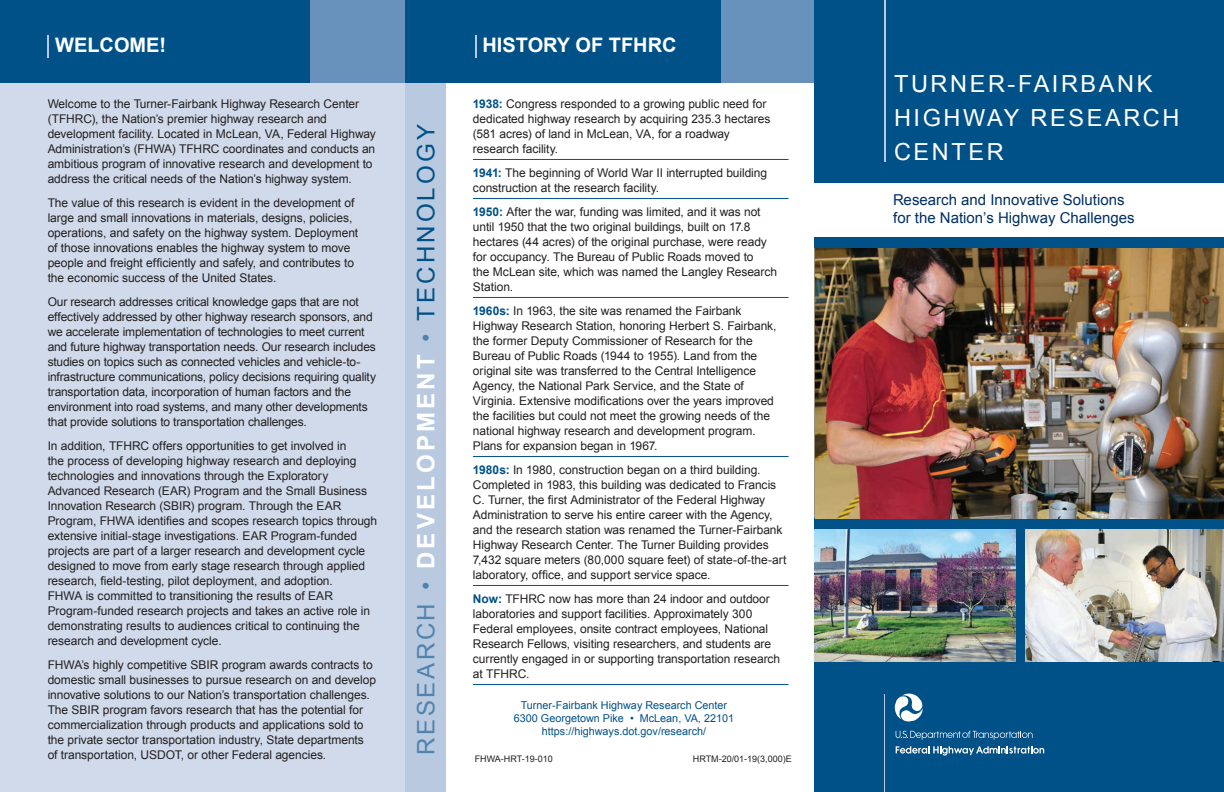
<style>
.page{position:relative;width:1224px;height:792px;background:#fff}
.page>*{position:absolute;margin:0;border:0;box-sizing:border-box;transform-origin:0 0}
.t1{font:700 24.1px "Arial";letter-spacing:.13em;color:#fff}
.t2{font:23.5px/34px "Arial";letter-spacing:.11em;color:#fff}
.t3{font:700 20px "Arial";color:#fff}
.t4{font:15px/18px "Arial";color:#002f63}
.t5{font:12px/15px "Arial";letter-spacing:-.005em;color:#231f20}
.t6{font:10.8px/13px "Arial";color:#005187;text-align:center}
.t7{font:9px "Arial";color:#231f20}
.s1{font-weight:400;color:#5083af}
.s2{font-weight:400;color:#005187}
.s3{font-weight:700;color:#005187}
</style>
<div class="page">
<div style="left:405px;top:83px;width:40px;height:709px;background:#b9c9df"></div>
<div style="left:405px;top:0;width:351px;height:83px;background:#005187"></div>
<div style="left:0;top:0;width:405px;height:792px;background:#d0daea"></div>
<div style="left:721px;top:0;width:95px;height:83px;background:#6892bb"></div>
<div style="left:814px;top:0;width:410px;height:792px;background:#005187"></div>
<hr style="left:884px;top:694px;width:1px;height:98px;background:#b9c9df">
<hr style="left:885px;top:0;width:1px;height:161px;background:#b9c9df">
<svg style="left:475px;top:35px;width:1px;height:23px"></svg>
<div style="left:0;top:0;width:310px;height:83px;background:#005187"></div>
<svg style="left:48px;top:35px;width:1px;height:23px"></svg>
<hr style="left:473px;top:684px;width:316px;height:1px;background:#005187">
<hr style="left:473px;top:585px;width:316px;height:1px;background:#005187">
<hr style="left:473px;top:456px;width:316px;height:1px;background:#005187">
<hr style="left:473px;top:297px;width:316px;height:1px;background:#005187">
<hr style="left:473px;top:198px;width:316px;height:1px;background:#005187">
<hr style="left:473px;top:159px;width:316px;height:1px;background:#005187">
<div style="left:809px;top:183px;width:415px;height:54px;background:#fff"></div>
<div style="left:310px;top:0;width:95px;height:83px;background:#6892bb"></div>
<img style="left:815px;top:248px;width:409px;height:270px">
<svg style="left:896px;top:731px;width:137px;height:9px"></svg>
<svg style="left:895px;top:693px;width:28px;height:29px"></svg>
<svg style="left:896px;top:746px;width:148px;height:10px"></svg>
<img style="left:814px;top:530px;width:202px;height:132px">
<img style="left:1025px;top:530px;width:199px;height:132px">
<h1 class="t3" style="left:55px;top:32px;width:113px">WELCOME!</h1>
<p class="t5" style="left:48px;top:96px;width:330px">Welcome to the Turner-Fairbank Highway Research Center (TFHRC), the Nation’s premier highway research and development facility. Located in McLean, VA, Federal Highway Administration’s (FHWA) TFHRC coordinates and conducts an ambitious program of innovative research and development to address the critical needs of the Nation’s highway system.</p>
<p class="t5" style="left:48px;top:195px;width:312px">The value of this research is evident in the development of large and small innovations in materials, designs, policies, operations, and safety on the highway system. Deployment of those innovations enables the highway system to move people and freight efficiently and safely, and contributes to the economic success of the United States.</p>
<p class="t5" style="left:48px;top:294px;width:330px">Our research addresses critical knowledge gaps that are not effectively addressed by other highway research sponsors, and we accelerate implementation of technologies to meet current and future highway transportation needs. Our research includes studies on topics such as connected vehicles and vehicle-to&shy;infrastructure communications, policy decisions requiring quality transportation data, incorporation of human factors and the environment into road systems, and many other developments that provide solutions to transportation challenges.</p>
<p class="t5" style="left:48px;top:438px;width:331px">In addition, TFHRC offers opportunities to get involved in<br>the process of developing highway research and deploying technologies and innovations through the Exploratory Advanced Research (EAR) Program and the Small Business Innovation Research (SBIR) program. Through the EAR Program, FHWA identifies and scopes research topics through extensive initial-stage investigations. EAR Program-funded projects are part of a larger research and development cycle designed to move from early stage research through applied research, field-testing, pilot deployment, and adoption.<br>FHWA is committed to transitioning the results of EAR Program-funded research projects and takes an active role in demonstrating results to audiences critical to continuing the research and development cycle.</p>
<p class="t5" style="left:48px;top:657px;width:330px">FHWA’s highly competitive SBIR program awards contracts to domestic small businesses to pursue research on and develop innovative solutions to our Nation’s transportation challenges.<br>The SBIR program favors research that has the potential for commercialization through products and applications sold to the private sector transportation industry, State departments of transportation, USDOT, or other Federal agencies.</p>
<h1 class="t1" style="left:410px;top:755px;width:632px;rotate:-90deg"><span class="s1">RESEARCH •</span> DEVELOPMENT <span class="s1">•</span> <span class="s2">TECHNOLOGY</span></h1>
<h1 class="t3" style="left:483px;top:32px;width:196px">HISTORY OF TFHRC</h1>
<p class="t5" style="left:473px;top:96px;width:299px"><span class="s3">1938:</span> Congress responded to a growing public need for dedicated highway research by acquiring 235.3 hectares (581 acres) of land in McLean, VA, for a roadway research facility.</p>
<p class="t5" style="left:473px;top:165px;width:296px"><span class="s3">1941:</span> The beginning of World War II interrupted building construction at the research facility.</p>
<p class="t5" style="left:473px;top:204px;width:306px"><span class="s3">1950:</span> After the war, funding was limited, and it was not until 1950 that the two original buildings, built on 17.8 hectares (44 acres) of the original purchase, were ready for occupancy. The Bureau of Public Roads moved to<br>the McLean site, which was named the Langley Research Station.</p>
<p class="t5" style="left:473px;top:303px;width:305px"><span class="s3">1960s:</span> In 1963, the site was renamed the Fairbank Highway Research Station, honoring Herbert S. Fairbank, the former Deputy Commissioner of Research for the Bureau of Public Roads (1944 to 1955). Land from the original site was transferred to the Central Intelligence Agency, the National Park Service, and the State of Virginia. Extensive modifications over the years improved the facilities but could not meet the growing needs of the national highway research and development program.<br>Plans for expansion began in 1967.</p>
<p class="t5" style="left:473px;top:462px;width:315px"><span class="s3">1980s:</span> In 1980, construction began on a third building.<br>Completed in 1983, this building was dedicated to Francis C. Turner, the first Administrator of the Federal Highway Administration to serve his entire career with the Agency, and the research station was renamed the Turner-Fairbank Highway Research Center. The Turner Building provides 7,432 square meters (80,000 square feet) of state-of-the-art laboratory, office, and support service space.</p>
<p class="t5" style="left:473px;top:591px;width:309px"><span class="s3">Now:</span> TFHRC now has more than 24 indoor and outdoor laboratories and support facilities. Approximately 300<br>Federal employees, onsite contract employees, National Research Fellows, visiting researchers, and students are currently engaged in or supporting transportation research at TFHRC.</p>
<p class="t6" style="left:514px;top:699px;width:222px">Turner-Fairbank Highway Research Center<br>6300 Georgetown Pike • McLean, VA, 22101 https://highways.dot.gov/research/</p>
<p class="t7" style="left:475px;top:753px;width:80px">FHWA-HRT-19-010</p>
<p class="t7" style="left:693px;top:753px;width:100px">HRTM-20/01-19(3,000)E</p>
<h1 class="t2" style="left:894px;top:67px;width:287px">TURNER-FAIRBANK<br>HIGHWAY RESEARCH<br>CENTER</h1>
<p class="t4" style="left:893px;top:191px;width:243px">Research and Innovative Solutions for the Nation’s Highway Challenges</p>
</div>
